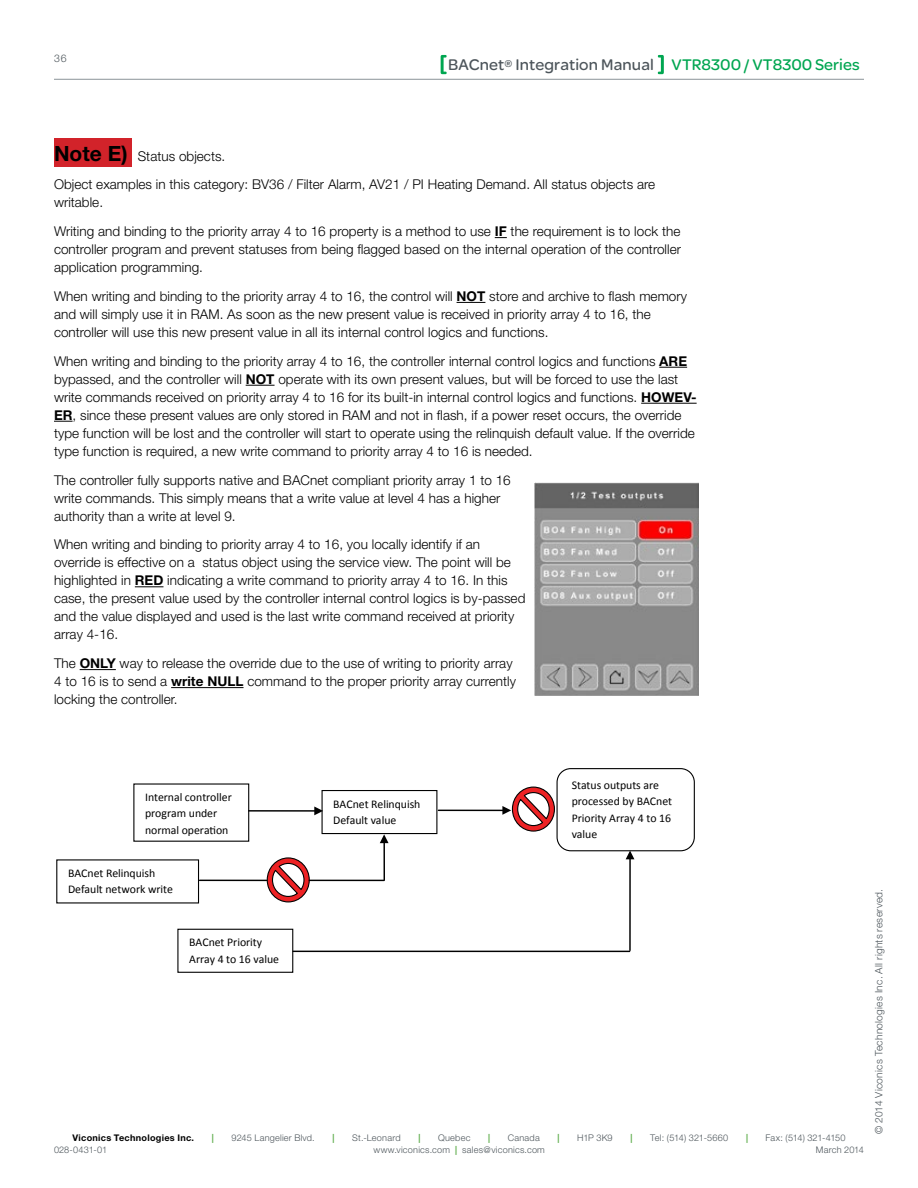
<style>
.page{position:relative;width:918px;height:1188px;background:#fff}
.page>*{position:absolute;margin:0;border:0;box-sizing:border-box;transform-origin:0 0}
.t1{font:16.5px "SE Optimist";letter-spacing:.005em;color:#4d555b}
.t2{font:300 13.5px/18px "Helvetica Neue";letter-spacing:.005em;color:#000}
.t3{font:11.85px/16.5px "Calibri";letter-spacing:-.005em;color:#010101}
.t4{font:300 10.5px "Helvetica Neue";color:#4d555b}
.t5{font:300 10.2px "Helvetica Neue";letter-spacing:.025em;color:#4d555b}
.t6{font:300 9.15px "Helvetica Neue";letter-spacing:.025em;color:#4d555b}
.t7{font:700 9.15px "Helvetica Neue";letter-spacing:.03em;color:#000}
.t8{font:300 9.15px "Helvetica Neue";letter-spacing:-.02em;color:#4d555b}
.t9{font:300 9.15px "Helvetica Neue";letter-spacing:.005em;color:#4d555b}
.t10{font:700 9px "Helvetica Neue";color:#59aa47}
.s1{color:#00a651}
.s2{font-weight:700;font-size:21px}
.s3{font-weight:700}
.s4{font-weight:700;font-size:9px;color:#59aa47}
</style>
<div class="page">
<hr style="left:54px;top:79px;width:810px;height:1px;background:#979fa4">
<svg style="left:441px;top:55px;width:6px;height:19px"></svg>
<svg style="left:658px;top:55px;width:6px;height:19px"></svg>
<svg style="left:495px;top:237px;width:12px;height:1px"></svg>
<svg style="left:457px;top:302px;width:28px;height:1px"></svg>
<svg style="left:659px;top:367px;width:28px;height:1px"></svg>
<svg style="left:246px;top:385px;width:29px;height:1px"></svg>
<hr style="left:641px;top:403px;width:56px;height:1px;background:#000">
<svg style="left:54px;top:421px;width:19px;height:1px"></svg>
<svg style="left:135px;top:586px;width:28px;height:1px"></svg>
<hr style="left:80px;top:669px;width:36px;height:1px;background:#000">
<hr style="left:171px;top:687px;width:73px;height:1px;background:#000">
<div style="left:54px;top:138px;width:78px;height:29px;background:#d2232a"></div>
<img style="left:535px;top:482px;width:163px;height:213px">
<div style="left:177px;top:929px;width:116px;height:44px;border:1px solid #010101"></div>
<div style="left:557px;top:768px;width:138px;height:83px;border:1px solid #010101;border-radius:14px"></div>
<hr style="left:629px;top:858px;width:2px;height:92px;background:#010101">
<svg style="left:626px;top:851px;width:8px;height:8px"></svg>
<div style="left:322px;top:790px;width:115px;height:44px;border:1px solid #010101"></div>
<svg style="left:266px;top:857px;width:44px;height:46px"></svg>
<hr style="left:249px;top:810px;width:67px;height:2px;background:#010101">
<svg style="left:314px;top:807px;width:9px;height:8px"></svg>
<hr style="left:438px;top:810px;width:66px;height:1px;background:#010101">
<hr style="left:383px;top:842px;width:2px;height:38px;background:#010101">
<svg style="left:380px;top:834px;width:9px;height:9px"></svg>
<svg style="left:502px;top:786px;width:53px;height:46px"></svg>
<hr style="left:309px;top:880px;width:75px;height:1px;background:#010101">
<hr style="left:200px;top:880px;width:67px;height:1px;background:#010101">
<hr style="left:293px;top:951px;width:337px;height:1px;background:#010101">
<p class="t4" style="left:54px;top:52px;width:14px">36</p>
<p class="t1" style="left:448px;top:53px;width:413px">BACnet<sup>®</sup> Integration Manual <span class="s1">VTR8300 / VT8300 Series</span></p>
<p class="t2" style="left:54px;top:141px;width:603px;line-height:28.8px"><span class="s2">Note E)</span> Status objects.<br>Object examples in this category: BV36 / Filter Alarm, AV21 / PI Heating Demand. All status objects are</p>
<p class="t2" style="left:54px;top:188px;width:628px;line-height:28.8px">writable.<br>Writing and binding to the priority array 4 to 16 property is a method to use <span class="s3">IF</span> the requirement is to lock the</p>
<p class="t2" style="left:54px;top:240px;width:628px">controller program and prevent statuses from being flagged based on the internal operation of the controller application programming.</p>
<p class="t2" style="left:54px;top:287px;width:635px">When writing and binding to the priority array 4 to 16, the control will <span class="s3">NOT</span> store and archive to flash memory and will simply use it in RAM. As soon as the new present value is received in priority array 4 to 16, the controller will use this new present value in all its internal control logics and functions.</p>
<p class="t2" style="left:54px;top:352px;width:644px">When writing and binding to the priority array 4 to 16, the controller internal control logics and functions <span class="s3">ARE </span>bypassed, and the controller will <span class="s3">NOT</span> operate with its own present values, but will be forced to use the last write commands received on priority array 4 to 16 for its built-in internal control logics and functions. <span class="s3">HOWEV-ER</span>, since these present values are only stored in RAM and not in flash, if a power reset occurs, the override type function will be lost and the controller will start to operate using the relinquish default value. If the override type function is required, a new write command to priority array 4 to 16 is needed.</p>
<p class="t2" style="left:54px;top:471px;width:458px">The controller fully supports native and BACnet compliant priority array 1 to 16 write commands. This simply means that a write value at level 4 has a higher authority than a write at level 9.</p>
<p class="t2" style="left:54px;top:535px;width:473px">When writing and binding to priority array 4 to 16, you locally identify if an override is effective on a status object using the service view. The point will be highlighted in <span class="s3">RED</span> indicating a write command to priority array 4 to 16. In this case, the present value used by the controller internal control logics is by-passed and the value displayed and used is the last write command received at priority array 4-16.</p>
<p class="t2" style="left:54px;top:654px;width:463px">The <span class="s3">ONLY</span> way to release the override due to the use of writing to priority array<br>4 to 16 is to send a <span class="s3">write NULL</span> command to the proper priority array currently locking the controller.</p>
<p class="t3" style="left:145px;top:789px;width:88px">Internal controller program under normal operation</p>
<p class="t3" style="left:68px;top:865px;width:107px">BACnet Relinquish<br>Default network write</p>
<p class="t3" style="left:189px;top:934px;width:91px">BACnet Priority<br>Array 4 to 16 value</p>
<p class="t3" style="left:333px;top:795px;width:89px">BACnet Relinquish<br>Default value</p>
<p class="t3" style="left:572px;top:777px;width:102px">Status outputs are processed by BACnet<br>Priority Array 4 to 16 value</p>
<p class="t7" style="left:73px;top:1132px;width:123px">Viconics Technologies Inc.</p>
<p class="t10" style="left:212px;top:1132px;width:4px">|</p>
<p class="t6" style="left:232px;top:1132px;width:85px">9245 Langelier Blvd.</p>
<p class="t10" style="left:333px;top:1132px;width:4px">|</p>
<p class="t6" style="left:352px;top:1132px;width:50px">St.-Leonard</p>
<p class="t10" style="left:418px;top:1132px;width:4px">|</p>
<p class="t6" style="left:438px;top:1132px;width:34px">Quebec</p>
<p class="t10" style="left:488px;top:1132px;width:4px">|</p>
<p class="t6" style="left:508px;top:1132px;width:33px">Canada</p>
<p class="t10" style="left:558px;top:1132px;width:4px">|</p>
<p class="t6" style="left:577px;top:1132px;width:37px">H1P 3K9</p>
<p class="t10" style="left:631px;top:1132px;width:4px">|</p>
<p class="t6" style="left:650px;top:1132px;width:80px">Tel: (514) 321-5660</p>
<p class="t10" style="left:746px;top:1132px;width:4px">|</p>
<p class="t8" style="left:766px;top:1132px;width:81px">Fax: (514) 321-4150</p>
<p class="t9" style="left:54px;top:1144px;width:55px">028-0431-01</p>
<p class="t6" style="left:373px;top:1144px;width:173px">www.viconics.com <span class="s4">|</span> sales@viconics.com</p>
<p class="t6" style="left:816px;top:1144px;width:50px">March 2014</p>
<p class="t5" style="left:873px;top:1134px;width:247px;rotate:-90deg">© 2014 Viconics Technologies Inc. All rights reserved.</p>
</div>
